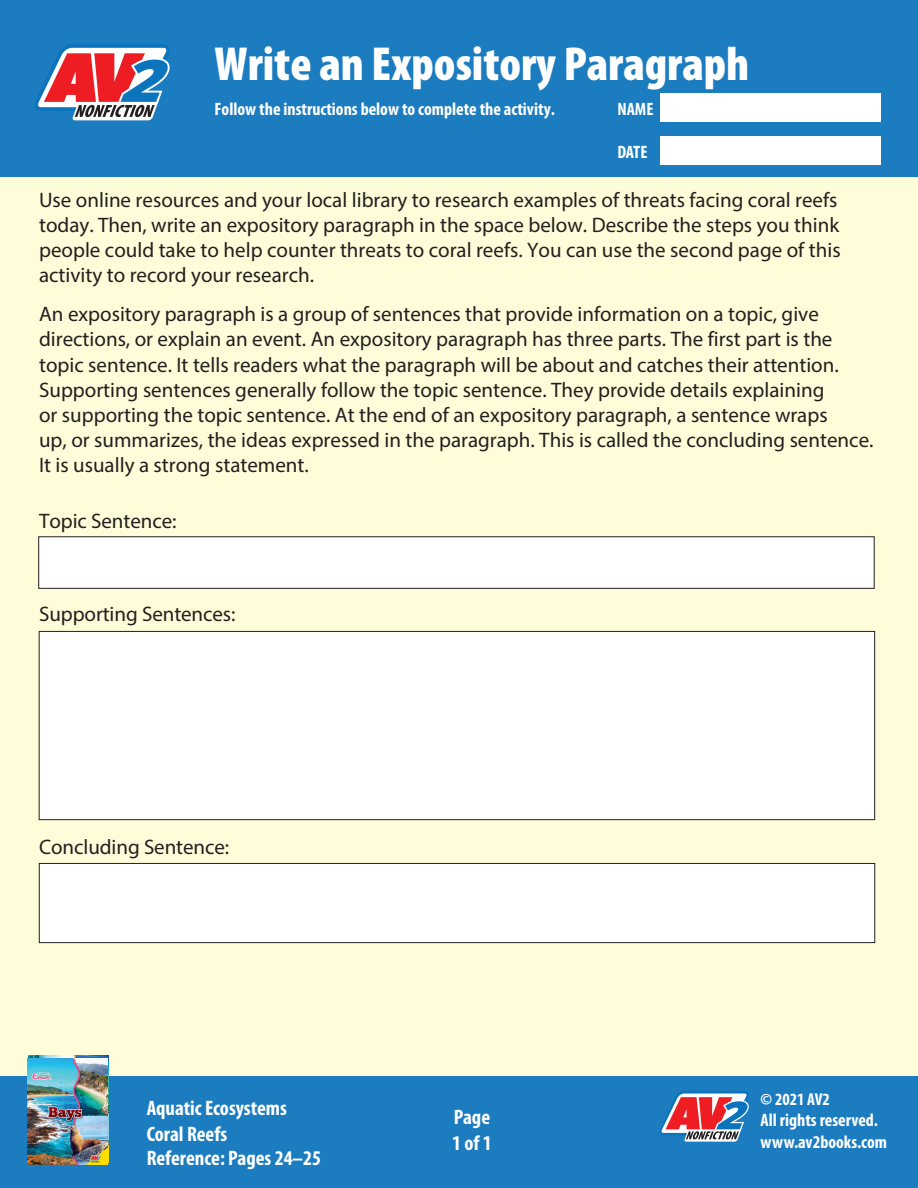
<style>
.page{position:relative;width:918px;height:1188px;background:#fffcd9}
.page>*{position:absolute;margin:0;border:0;box-sizing:border-box;transform-origin:0 0}
.head{font:900 condensed 48px "Myriad Pro";color:#fff}
.ActivitiesText{font:21px/25.2px "Myriad Pro";color:#231f20}
.t1{font:700 condensed 21px/25.2px "Myriad Pro";color:#fff}
.ActivityText{font:21px "Myriad Pro";letter-spacing:-.005em;color:#231f20}
.description{font:700 condensed 18px/21.6px "Myriad Pro";color:#fff}
.t2{font:700 condensed 17.25px "Myriad Pro";color:#fff}
</style>
<div class="page">
<div style="left:0;top:0;width:918px;height:177px;background:#1c7cc0"></div>
<div style="left:660px;top:93px;width:220px;height:29px;background:#fff"></div>
<div style="left:660px;top:136px;width:220px;height:29px;background:#fff"></div>
<div style="left:0;top:1076px;width:918px;height:112px;background:#1c7cc0"></div>
<img style="left:29px;top:1056px;width:80px;height:106px">
<svg style="left:34px;top:44px;width:136px;height:76px"></svg>
<svg style="left:659px;top:1091px;width:90px;height:51px"></svg>
<img style="left:27px;top:1058px;width:80px;height:107px">
<div style="left:39px;top:537px;width:835px;height:51px;background:#fff"></div>
<div style="left:38px;top:536px;width:837px;height:53px;border:1px solid #231f20"></div>
<div style="left:39px;top:631px;width:836px;height:189px;background:#fff"></div>
<div style="left:39px;top:631px;width:836px;height:189px;border:1px solid #231f20"></div>
<div style="left:39px;top:863px;width:836px;height:80px;background:#fff"></div>
<div style="left:39px;top:863px;width:836px;height:80px;border:1px solid #231f20"></div>
<p class="head" style="left:215px;top:33px;width:536px">Write an Expository Paragraph</p>
<p class="description" style="left:215px;top:98px;width:342px">Follow the instructions below to complete the activity.</p>
<p class="description" style="left:617px;top:98px;width:38px">NAME</p>
<p class="description" style="left:617px;top:141px;width:32px">DATE</p>
<p class="ActivitiesText" style="left:39px;top:187px;width:803px">Use online resources and your local library to research examples of threats facing coral reefs today. Then, write an expository paragraph in the space below. Describe the steps you think people could take to help counter threats to coral reefs. You can use the second page of this activity to record your research.</p>
<p class="ActivitiesText" style="left:39px;top:301px;width:836px">An expository paragraph is a group of sentences that provide information on a topic, give directions, or explain an event. An expository paragraph has three parts. The first part is the topic sentence. It tells readers what the paragraph will be about and catches their attention.<br>Supporting sentences generally follow the topic sentence. They provide details explaining<br>or supporting the topic sentence. At the end of an expository paragraph, a sentence wraps<br>up, or summarizes, the ideas expressed in the paragraph. This is called the concluding sentence.<br>It is usually a strong statement.</p>
<p class="ActivityText" style="left:39px;top:508px;width:139px">Topic Sentence:</p>
<p class="ActivityText" style="left:39px;top:601px;width:198px">Supporting Sentences:</p>
<p class="ActivityText" style="left:39px;top:834px;width:192px">Concluding Sentence:</p>
<p class="t1" style="left:147px;top:1095px;width:142px">Aquatic Ecosystems<br>Coral Reefs</p>
<p class="t1" style="left:147px;top:1145px;width:176px">Reference: Pages 24–25</p>
<p class="t1" style="left:454px;top:1104px;width:38px">Page</p>
<p class="t1" style="left:452px;top:1130px;width:41px">1 of 1</p>
<p class="t2" style="left:761px;top:1088px;width:71px">© 2021 AV2</p>
<p class="description" style="left:761px;top:1109px;width:128px">All rights reserved. www.av2books.com</p>
</div>
